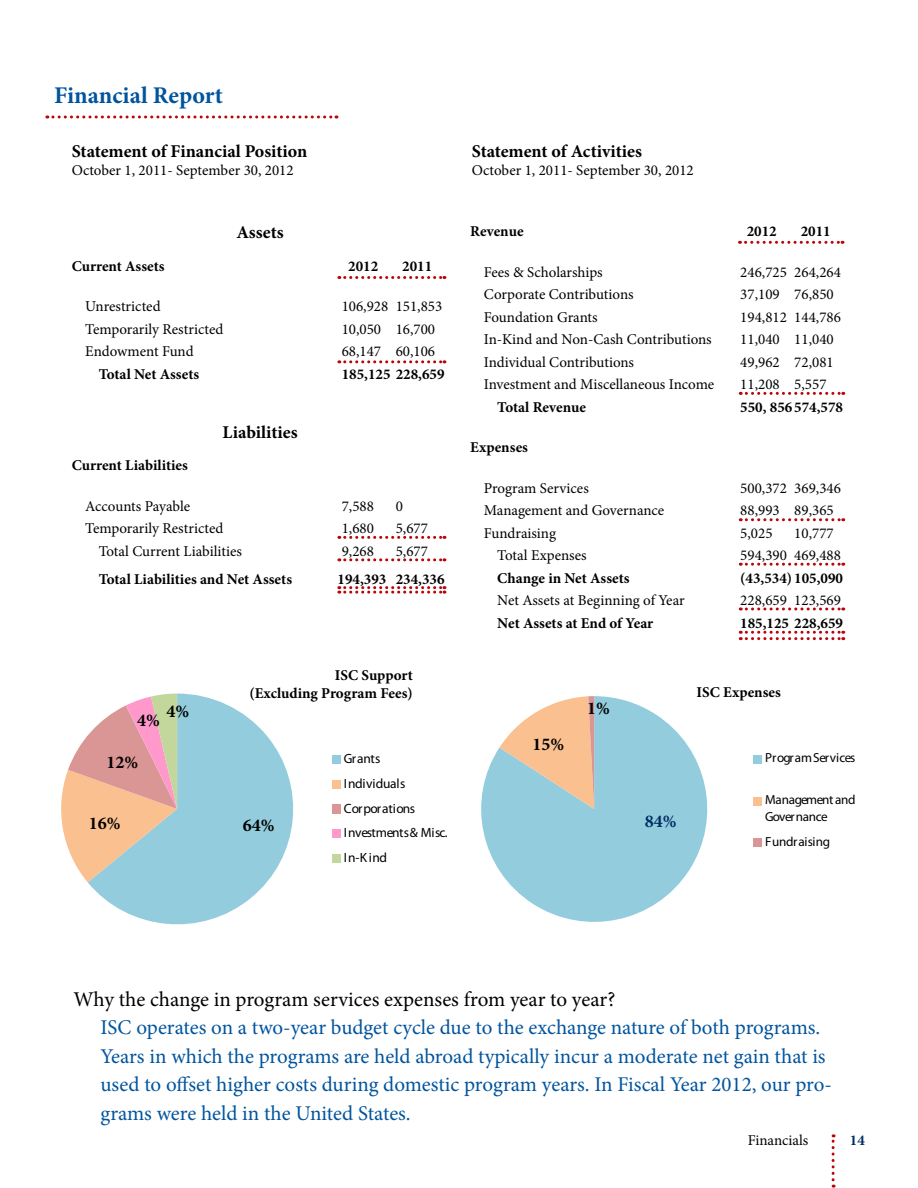
<style>
.page{position:relative;width:918px;height:1188px;background:#fff}
.page>*{position:absolute;margin:0;border:0;box-sizing:border-box;transform-origin:0 0}
.t1{font:700 24px "Minion Pro";color:#00549e}
.t2{font:21px/28.5px "Minion Pro";letter-spacing:-.005em;color:#00549e}
.t3{font:21px "Minion Pro";color:#000}
.t4{font:700 18px "Minion Pro";letter-spacing:-.005em;color:#000}
.t5{font:700 18px "Minion Pro";color:#010101}
.t6{font:700 18px "Minion Pro";color:#002d62}
.t7{font:15px "Minion Pro";color:#000}
.t8{font:700 15px/18px "Minion Pro";color:#000;text-align:right}
.t9{font:700 15px "Minion Pro";color:#002d62}
.t10{font:13.35px/24.9px "Myriad Pro";letter-spacing:-.015em;color:#000}
.t11{font:13.05px/17.5px "Myriad Pro";letter-spacing:-.02em;color:#000}
</style>
<div class="page">
<svg style="left:481px;top:696px;width:227px;height:226px;fill:#93cddd"></svg>
<svg style="left:499px;top:696px;width:95px;height:113px;background:#ddcbb4"></svg>
<div style="left:753px;top:755px;width:9px;height:9px;background:#93cddd"></div>
<div style="left:753px;top:797px;width:9px;height:9px;background:#fac090"></div>
<div style="left:753px;top:838px;width:9px;height:9px;background:#d99694"></div>
<svg style="left:832px;top:1134px;width:3px;height:54px"></svg>
<svg style="left:88px;top:694px;width:205px;height:231px;fill:#93cddd"></svg>
<svg style="left:61px;top:694px;width:116px;height:188px"></svg>
<div style="left:332px;top:755px;width:9px;height:9px;background:#93cddd"></div>
<div style="left:332px;top:780px;width:9px;height:9px;background:#fac090"></div>
<div style="left:332px;top:804px;width:9px;height:10px;background:#d99694"></div>
<div style="left:332px;top:829px;width:9px;height:9px;background:#f9c"></div>
<div style="left:332px;top:855px;width:9px;height:8px;background:#c3d69b"></div>
<svg style="left:47px;top:116px;width:290px;height:2px"></svg>
<svg style="left:339px;top:276px;width:106px;height:3px"></svg>
<svg style="left:740px;top:241px;width:103px;height:3px"></svg>
<svg style="left:339px;top:360px;width:106px;height:3px"></svg>
<svg style="left:339px;top:558px;width:106px;height:3px"></svg>
<svg style="left:339px;top:536px;width:106px;height:3px"></svg>
<svg style="left:339px;top:586px;width:106px;height:8px"></svg>
<svg style="left:740px;top:392px;width:104px;height:3px"></svg>
<svg style="left:740px;top:563px;width:104px;height:3px"></svg>
<svg style="left:740px;top:518px;width:104px;height:3px"></svg>
<svg style="left:740px;top:608px;width:104px;height:2px"></svg>
<svg style="left:740px;top:631px;width:104px;height:9px"></svg>
<h1 class="t1" style="left:54px;top:78px;width:171px">Financial Report</h1>
<p class="t4" style="left:72px;top:139px;width:237px">Statement of Financial Position</p>
<p class="t7" style="left:72px;top:160px;width:223px">October 1, 2011- September 30, 2012</p>
<p class="t4" style="left:236px;top:220px;width:49px">Assets</p>
<p class="t8" style="left:72px;top:257px;width:94px">Current Assets</p>
<p class="t8" style="left:348px;top:257px;width:31px">2012</p>
<p class="t8" style="left:402px;top:257px;width:31px">2011</p>
<p class="t7" style="left:85px;top:296px;width:77px">Unrestricted</p>
<p class="t7" style="left:342px;top:296px;width:102px">106,928 151,853</p>
<p class="t7" style="left:85px;top:319px;width:140px">Temporarily Restricted</p>
<p class="t7" style="left:342px;top:319px;width:95px">10,050 16,700</p>
<p class="t7" style="left:85px;top:341px;width:110px">Endowment Fund</p>
<p class="t7" style="left:342px;top:341px;width:95px">68,147 60,106</p>
<p class="t8" style="left:99px;top:365px;width:102px">Total Net Assets</p>
<p class="t8" style="left:342px;top:365px;width:104px">185,125 228,659</p>
<p class="t4" style="left:223px;top:420px;width:77px">Liabilities</p>
<p class="t8" style="left:72px;top:456px;width:118px">Current Liabilities</p>
<p class="t7" style="left:85px;top:496px;width:106px">Accounts Payable</p>
<p class="t7" style="left:342px;top:496px;width:34px">7,588</p>
<p class="t7" style="left:396px;top:496px;width:9px">0</p>
<p class="t7" style="left:85px;top:519px;width:140px">Temporarily Restricted</p>
<p class="t7" style="left:342px;top:519px;width:34px">1,680</p>
<p class="t7" style="left:396px;top:519px;width:34px">5,677</p>
<p class="t7" style="left:99px;top:541px;width:145px">Total Current Liabilities</p>
<p class="t7" style="left:342px;top:541px;width:34px">9,268</p>
<p class="t7" style="left:396px;top:541px;width:34px">5,677</p>
<p class="t8" style="left:99px;top:570px;width:195px">Total Liabilities and Net Assets</p>
<p class="t8" style="left:338px;top:570px;width:108px">194,393 234,336</p>
<p class="t5" style="left:167px;top:699px;width:24px">4%</p>
<p class="t5" style="left:137px;top:708px;width:24px">4%</p>
<p class="t8" style="left:249px;top:666px;width:165px">ISC Support<br>(Excluding Program Fees)</p>
<p class="t5" style="left:106px;top:749px;width:33px">12%</p>
<p class="t5" style="left:89px;top:811px;width:33px">16%</p>
<p class="t5" style="left:243px;top:812px;width:33px">64%</p>
<p class="t10" style="left:344px;top:746px;width:105px">Grants<br>Individuals<br>Corporations<br>Investments &amp; Misc.<br>In-Kind</p>
<p class="t4" style="left:472px;top:139px;width:172px">Statement of Activities</p>
<p class="t7" style="left:472px;top:160px;width:223px">October 1, 2011- September 30, 2012</p>
<p class="t8" style="left:470px;top:222px;width:55px">Revenue</p>
<p class="t8" style="left:747px;top:222px;width:32px">2012</p>
<p class="t8" style="left:801px;top:222px;width:31px">2011</p>
<p class="t7" style="left:484px;top:262px;width:120px">Fees &amp; Scholarships</p>
<p class="t7" style="left:740px;top:262px;width:102px">246,725 264,264</p>
<p class="t7" style="left:484px;top:284px;width:151px">Corporate Contributions</p>
<p class="t7" style="left:740px;top:284px;width:95px">37,109 76,850</p>
<p class="t7" style="left:484px;top:307px;width:115px">Foundation Grants</p>
<p class="t7" style="left:740px;top:307px;width:102px">194,812 144,786</p>
<p class="t7" style="left:484px;top:329px;width:229px">In-Kind and Non-Cash Contributions</p>
<p class="t7" style="left:740px;top:329px;width:95px">11,040 11,040</p>
<p class="t7" style="left:484px;top:352px;width:152px">Individual Contributions</p>
<p class="t7" style="left:740px;top:352px;width:95px">49,962 72,081</p>
<p class="t7" style="left:484px;top:374px;width:232px">Investment and Miscellaneous Income</p>
<p class="t7" style="left:740px;top:374px;width:88px">11,208 5,557</p>
<p class="t8" style="left:497px;top:398px;width:90px">Total Revenue</p>
<p class="t8" style="left:740px;top:398px;width:104px">550, 856 574,578</p>
<p class="t8" style="left:470px;top:438px;width:59px">Expenses</p>
<p class="t7" style="left:484px;top:478px;width:107px">Program Services</p>
<p class="t7" style="left:740px;top:478px;width:102px">500,372 369,346</p>
<p class="t7" style="left:484px;top:500px;width:182px">Management and Governance</p>
<p class="t7" style="left:740px;top:500px;width:95px">88,993 89,365</p>
<p class="t7" style="left:484px;top:523px;width:74px">Fundraising</p>
<p class="t7" style="left:740px;top:523px;width:34px">5,025</p>
<p class="t7" style="left:794px;top:523px;width:41px">10,777</p>
<p class="t7" style="left:497px;top:545px;width:91px">Total Expenses</p>
<p class="t7" style="left:740px;top:545px;width:102px">594,390 469,488</p>
<p class="t8" style="left:497px;top:569px;width:134px">Change in Net Assets</p>
<p class="t8" style="left:740px;top:569px;width:104px">(43,534) 105,090</p>
<p class="t7" style="left:497px;top:590px;width:189px">Net Assets at Beginning of Year</p>
<p class="t7" style="left:740px;top:590px;width:102px">228,659 123,569</p>
<p class="t8" style="left:497px;top:614px;width:157px">Net Assets at End of Year</p>
<p class="t8" style="left:740px;top:614px;width:104px">185,125 228,659</p>
<p class="t5" style="left:533px;top:732px;width:33px">15%</p>
<p class="t5" style="left:587px;top:696px;width:24px">1%</p>
<p class="t6" style="left:645px;top:808px;width:33px">84%</p>
<p class="t8" style="left:697px;top:683px;width:86px">ISC Expenses</p>
<p class="t11" style="left:765px;top:749px;width:92px">Program Services</p>
<p class="t11" style="left:765px;top:791px;width:92px">Management and<br>Governance</p>
<p class="t11" style="left:765px;top:832px;width:67px">Fundraising</p>
<h2 class="t3" style="left:74px;top:985px;width:543px">Why the change in program services expenses from year to year?</h2>
<p class="t2" style="left:100px;top:1013px;width:733px">ISC operates on a two-year budget cycle due to the exchange nature of both programs.<br>Years in which the programs are held abroad typically incur a moderate net gain that is used to offset higher costs during domestic program years. In Fiscal Year 2012, our pro&shy;grams were held in the United States.</p>
<p class="t7" style="left:748px;top:1130px;width:62px">Financials</p>
<p class="t9" style="left:850px;top:1130px;width:16px">14</p>
</div>
